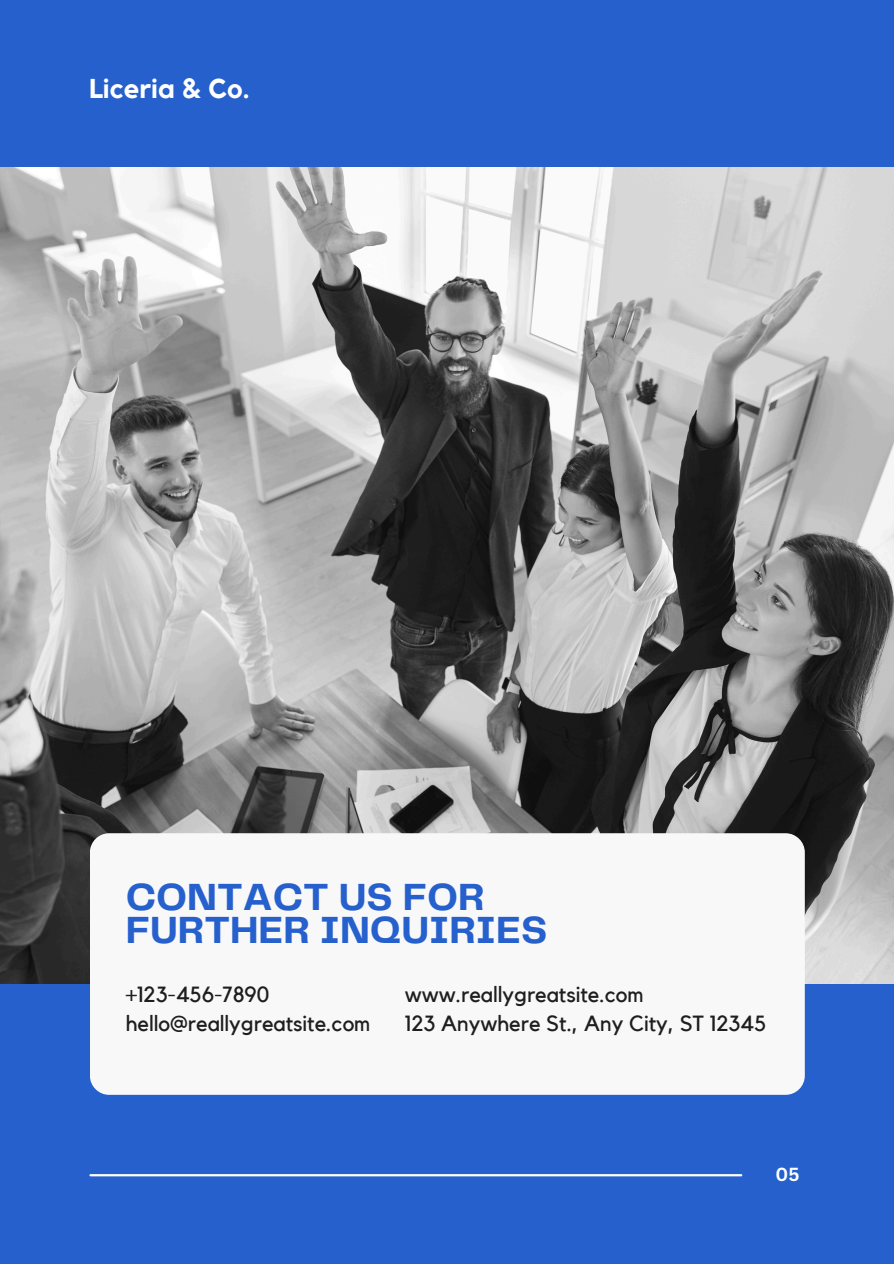
<style>
.page{position:relative;width:894px;height:1264px;background:#fff}
.page>*{position:absolute;margin:0;border:0;box-sizing:border-box;transform-origin:0 0}
.t1{font:700 39.3px/32.7px "Telegraf";color:#2560cd}
.t2{font:700 27.15px "Kollektif";color:#fff}
.t3{font:21.9px "Kollektif";color:#1e1e1e}
.t4{font:700 18.45px "Canva Sans";color:#fff}
</style>
<div class="page">
<div style="left:0;top:0;width:893px;height:1263px;background:#2560cd"></div>
<hr style="left:90px;top:1174px;width:651px;height:2px;background:#fff">
<img style="left:0;top:168px;width:893px;height:815px">
<div style="left:90px;top:833px;width:714px;height:261px;background:#f8f8f8;border-radius:19px"></div>
<h2 class="t2" style="left:89px;top:76px;width:162px">Liceria &amp; Co.</h2>
<p class="t1" style="left:126px;top:883px;width:423px">CONTACT US FOR<br>FURTHER INQUIRIES</p>
<p class="t3" style="left:126px;top:983px;width:145px">+123-456-7890</p>
<p class="t3" style="left:126px;top:1013px;width:246px">hello@reallygreatsite.com</p>
<p class="t3" style="left:405px;top:983px;width:240px">www.reallygreatsite.com</p>
<p class="t3" style="left:405px;top:1013px;width:362px">123 Anywhere St., Any City, ST 12345</p>
<h1 class="t4" style="left:775px;top:1161px;width:25px">05</h1>
</div>
